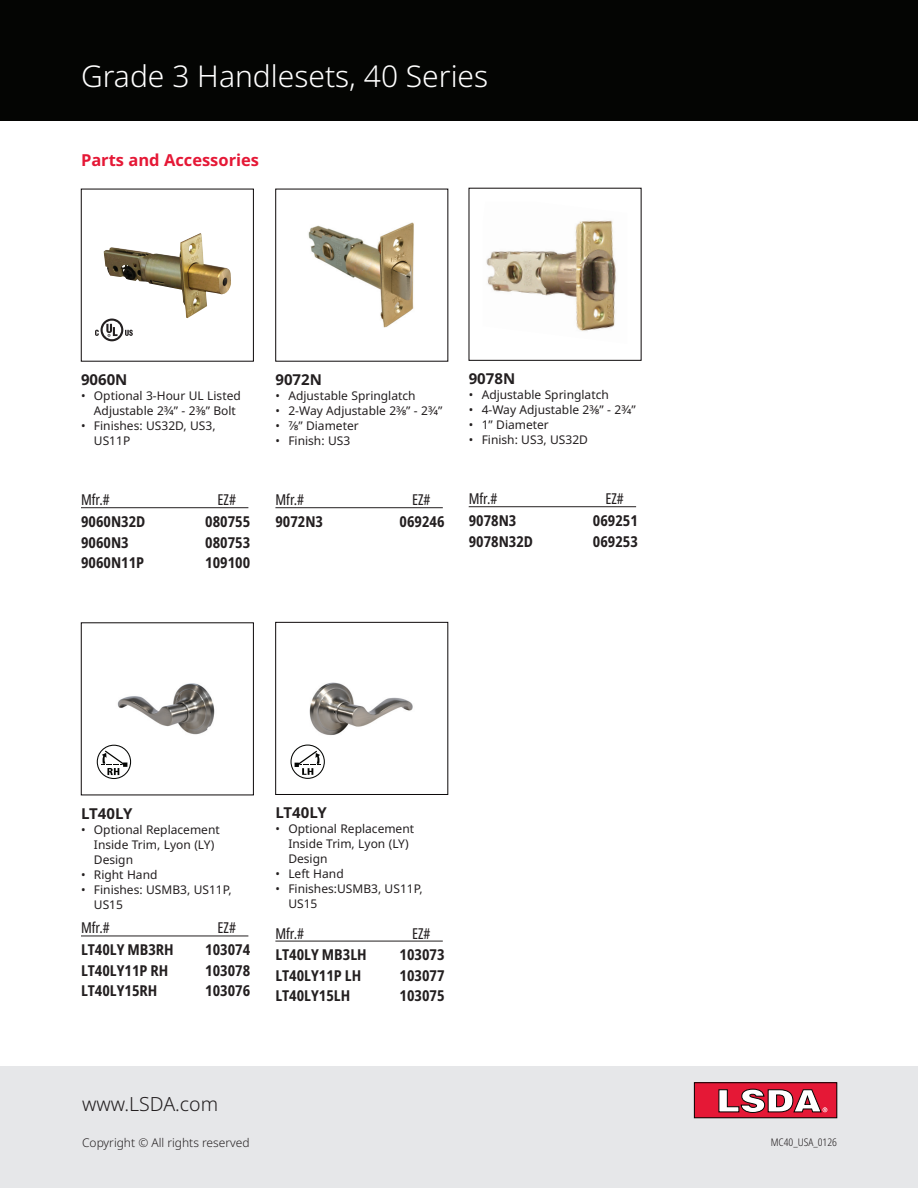
<style>
.page{position:relative;width:918px;height:1188px;background:#fff}
.page>*{position:absolute;margin:0;border:0;box-sizing:border-box;transform-origin:0 0}
.t1{font:300 30px "Noto Sans";color:#fff}
.t2{font:300 19.5px "Noto Sans";color:#231f20}
.Header3{font:700 16.5px "Noto Sans";color:#e51836}
.Manufacturer_Part_Numbers{font:700 condensed 15px "Noto Sans";color:#231f20}
.Manufacturer_Titles{font:extra-condensed 15px "Noto Sans";color:#231f20}
.Header4{font:700 15px "Noto Sans";color:#231f20}
.t3{font:12px/15px "Noto Sans";color:#231f20}
.t4{font:300 12px "Noto Sans";color:#231f20}
.t5{font:300 condensed 10.5px "Noto Sans";color:#231f20}
</style>
<div class="page">
<div style="left:0;top:1066px;width:918px;height:122px;background:#e6e7e9"></div>
<div style="left:694px;top:1083px;width:143px;height:35px;background:#e51836"></div>
<div style="left:694px;top:1082px;width:143px;height:36px;border:1px solid #040503"></div>
<svg style="left:718px;top:1089px;width:109px;height:24px"></svg>
<div style="left:0;top:0;width:918px;height:122px;background:#040503"></div>
<img style="left:309px;top:682px;width:104px;height:54px">
<img style="left:308px;top:223px;width:106px;height:105px">
<img style="left:104px;top:233px;width:127px;height:85px">
<div style="left:81px;top:189px;width:173px;height:172px;border:1px solid #0d090a"></div>
<hr style="left:81px;top:507px;width:167px;height:1px;background:#231f20">
<hr style="left:275px;top:507px;width:168px;height:1px;background:#231f20">
<div style="left:275px;top:622px;width:173px;height:173px;border:1px solid #0d090a"></div>
<hr style="left:275px;top:941px;width:168px;height:1px;background:#231f20">
<img style="left:117px;top:683px;width:98px;height:52px">
<div style="left:81px;top:623px;width:173px;height:172px;border:1px solid #0d090a"></div>
<hr style="left:81px;top:936px;width:167px;height:1px;background:#231f20">
<div style="left:291px;top:745px;width:34px;height:34px;border:1px solid #040503;border-radius:50%"></div>
<svg style="left:295px;top:751px;width:26px;height:24px"></svg>
<div style="left:97px;top:745px;width:34px;height:34px;border:1px solid #040503;border-radius:50%"></div>
<svg style="left:101px;top:751px;width:26px;height:24px"></svg>
<svg style="left:95px;top:319px;width:38px;height:22px"></svg>
<img style="left:486px;top:220px;width:130px;height:111px">
<hr style="left:469px;top:506px;width:167px;height:1px;background:#231f20">
<h1 class="t1" style="left:81px;top:55px;width:409px">Grade 3 Handlesets, 40 Series</h1>
<p class="Header3" style="left:81px;top:148px;width:180px">Parts and Accessories</p>
<p class="Header4" style="left:81px;top:369px;width:48px">9060N</p>
<p class="t3" style="left:94px;top:388px;width:148px;text-indent:-13px">• Optional 3-Hour UL Listed<br>Adjustable 23/4” - 23/8” Bolt</p>
<p class="t3" style="left:94px;top:418px;width:123px;text-indent:-13px">• Finishes: US32D, US3,<br>US11P</p>
<p class="Manufacturer_Titles" style="left:81px;top:489px;width:30px">Mfr.#</p>
<p class="Manufacturer_Titles" style="left:218px;top:489px;width:20px">EZ#</p>
<p class="Manufacturer_Part_Numbers" style="left:81px;top:511px;width:66px">9060N32D</p>
<p class="Manufacturer_Part_Numbers" style="left:205px;top:511px;width:46px">080755</p>
<p class="Manufacturer_Part_Numbers" style="left:81px;top:531px;width:49px">9060N3</p>
<p class="Manufacturer_Part_Numbers" style="left:205px;top:531px;width:46px">080753</p>
<p class="Manufacturer_Part_Numbers" style="left:81px;top:552px;width:65px">9060N11P</p>
<p class="Manufacturer_Part_Numbers" style="left:205px;top:552px;width:46px">109100</p>
<p class="Header4" style="left:275px;top:369px;width:48px">9072N</p>
<p class="t3" style="left:275px;top:388px;width:142px">• Adjustable Springlatch</p>
<p class="t3" style="left:275px;top:403px;width:168px">• 2-Way Adjustable 23/8” - 23/4”</p>
<p class="t3" style="left:275px;top:418px;width:85px">• 7/8” Diameter</p>
<p class="t3" style="left:275px;top:433px;width:76px">• Finish: US3</p>
<p class="Manufacturer_Titles" style="left:275px;top:489px;width:30px">Mfr.#</p>
<p class="Manufacturer_Titles" style="left:412px;top:489px;width:20px">EZ#</p>
<p class="Manufacturer_Part_Numbers" style="left:275px;top:511px;width:49px">9072N3</p>
<p class="Manufacturer_Part_Numbers" style="left:400px;top:511px;width:46px">069246</p>
<p class="Header4" style="left:469px;top:368px;width:48px">9078N</p>
<p class="t3" style="left:469px;top:387px;width:142px">• Adjustable Springlatch</p>
<p class="t3" style="left:469px;top:402px;width:168px">• 4-Way Adjustable 23/8” - 23/4”</p>
<p class="t3" style="left:469px;top:417px;width:82px">• 1” Diameter</p>
<p class="t3" style="left:469px;top:432px;width:121px">• Finish: US3, US32D</p>
<p class="Manufacturer_Titles" style="left:469px;top:488px;width:30px">Mfr.#</p>
<p class="Manufacturer_Titles" style="left:605px;top:488px;width:20px">EZ#</p>
<p class="Manufacturer_Part_Numbers" style="left:469px;top:510px;width:49px">9078N3</p>
<p class="Manufacturer_Part_Numbers" style="left:593px;top:510px;width:46px">069251</p>
<p class="Manufacturer_Part_Numbers" style="left:469px;top:530px;width:66px">9078N32D</p>
<p class="Manufacturer_Part_Numbers" style="left:593px;top:530px;width:46px">069253</p>
<p class="Header4" style="left:81px;top:803px;width:53px">LT40LY</p>
<p class="t3" style="left:94px;top:822px;width:127px;text-indent:-13px">• Optional Replacement<br>Inside Trim, Lyon (LY)<br>Design</p>
<p class="t3" style="left:81px;top:867px;width:78px">• Right Hand</p>
<p class="t3" style="left:94px;top:882px;width:139px;text-indent:-13px">• Finishes: USMB3, US11P,<br>US15</p>
<p class="Manufacturer_Titles" style="left:81px;top:918px;width:30px">Mfr.#</p>
<p class="Manufacturer_Titles" style="left:218px;top:918px;width:20px">EZ#</p>
<p class="Manufacturer_Part_Numbers" style="left:81px;top:939px;width:94px">LT40LY MB3RH</p>
<p class="Manufacturer_Part_Numbers" style="left:205px;top:939px;width:46px">103074</p>
<p class="Manufacturer_Part_Numbers" style="left:81px;top:960px;width:89px">LT40LY11P RH</p>
<p class="Manufacturer_Part_Numbers" style="left:205px;top:960px;width:46px">103078</p>
<p class="Manufacturer_Part_Numbers" style="left:81px;top:980px;width:78px">LT40LY15RH</p>
<p class="Manufacturer_Part_Numbers" style="left:205px;top:980px;width:46px">103076</p>
<p class="Header4" style="left:275px;top:802px;width:53px">LT40LY</p>
<p class="t3" style="left:288px;top:822px;width:127px;text-indent:-13px">• Optional Replacement<br>Inside Trim, Lyon (LY)<br>Design</p>
<p class="t3" style="left:275px;top:867px;width:70px">• Left Hand</p>
<p class="t3" style="left:288px;top:882px;width:136px;text-indent:-13px">• Finishes:USMB3, US11P,<br>US15</p>
<p class="Manufacturer_Titles" style="left:275px;top:923px;width:30px">Mfr.#</p>
<p class="Manufacturer_Titles" style="left:412px;top:923px;width:20px">EZ#</p>
<p class="Manufacturer_Part_Numbers" style="left:275px;top:944px;width:93px">LT40LY MB3LH</p>
<p class="Manufacturer_Part_Numbers" style="left:400px;top:944px;width:46px">103073</p>
<p class="Manufacturer_Part_Numbers" style="left:275px;top:965px;width:87px">LT40LY11P LH</p>
<p class="Manufacturer_Part_Numbers" style="left:400px;top:965px;width:46px">103077</p>
<p class="Manufacturer_Part_Numbers" style="left:275px;top:985px;width:76px">LT40LY15LH</p>
<p class="Manufacturer_Part_Numbers" style="left:400px;top:985px;width:46px">103075</p>
<h2 class="t2" style="left:82px;top:1090px;width:138px">www.LSDA.com</h2>
<p class="t4" style="left:82px;top:1134px;width:169px">Copyright © All rights reserved</p>
<p class="t5" style="left:771px;top:1135px;width:68px">MC40_USA_0126</p>
</div>
